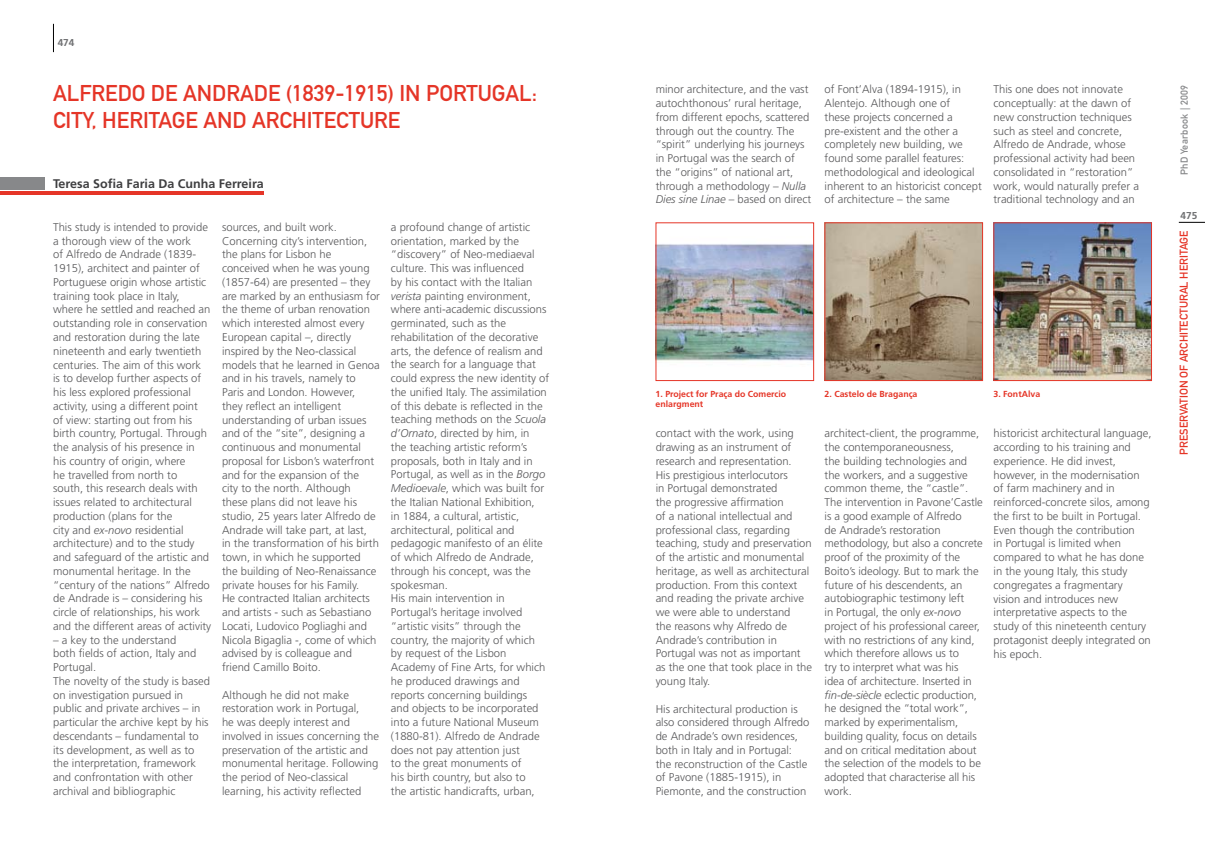
<style>
.page{position:relative;width:1205px;height:851px;background:#fff}
.page>*{position:absolute;margin:0;border:0;box-sizing:border-box;transform-origin:0 0}
.t1{font:22.5px "DIN Mittelschrift Std";color:#e53527}
.t2{font:700 12.5px "Frutiger LT Std";color:#3e3e40}
.t3{font:300 11.25px/13.8px "Frutiger LT Std";color:#58585a}
.t4{font:11.25px "DIN Mittelschrift Std";color:#e53527}
.t5{font:10px "DIN Mittelschrift Std";letter-spacing:.03em;color:#87888a}
.t6{font:700 10px "Frutiger LT Std";color:#707173}
.t7{font:700 8.75px/10.5px "Frutiger LT Std";color:#e53527}
.s1{font-style:italic}
</style>
<div class="page">
<svg style="left:53px;top:24px;width:1px;height:28px"></svg>
<svg style="left:1179px;top:222px;width:26px;height:1px"></svg>
<hr style="left:0;top:191px;width:264px;height:4px;background:#e53527">
<div style="left:0;top:178px;width:44px;height:12px;background:#87888a"></div>
<img style="left:658px;top:244px;width:154px;height:117px">
<div style="left:656px;top:222px;width:158px;height:159px;border:1px solid #e53527"></div>
<img style="left:826px;top:224px;width:155px;height:155px">
<div style="left:824px;top:222px;width:159px;height:159px;border:1px solid #e53527"></div>
<img style="left:995px;top:224px;width:155px;height:155px">
<div style="left:993px;top:222px;width:159px;height:159px;border:1px solid #e53527"></div>
<p class="t6" style="left:58px;top:37px;width:18px">474</p>
<h1 class="t1" style="left:53px;top:80px;width:28px">ALFREDO</h1>
<h1 class="t1" style="left:151px;top:80px;width:61px">DE ANDRADE</h1>
<h1 class="t1" style="left:286px;top:80px;width:168px">(1839-1915) IN PORTUGAL</h1>
<h1 class="t1" style="left:532px;top:80px;width:7px">:</h1>
<h1 class="t1" style="left:53px;top:107px;width:76px">CITY, HERITAGE</h1>
<h1 class="t1" style="left:203px;top:107px;width:16px">AND</h1>
<h1 class="t1" style="left:252px;top:107px;width:27px">ARCHITECTURE</h1>
<p class="t2" style="left:53px;top:176px;width:212px">Teresa Sofia Faria Da Cunha Ferreira</p>
<p class="t3" style="left:53px;top:220px;width:160px">This study is intended to provide a thorough view of the work<br>of Alfredo de Andrade (1839-<br>1915), architect and painter of<br>Portuguese origin whose artistic training took place in Italy, where he settled and reached an outstanding role in conservation and restoration during the late nineteenth and early twentieth centuries. The aim of this work<br>is to develop further aspects of his less explored professional activity, using a different point<br>of view: starting out from his birth country, Portugal. Through the analysis of his presence in<br>his country of origin, where<br>he travelled from north to<br>south, this research deals with issues related to architectural production (plans for the<br>city and <span class="s1">ex-novo</span> residential architecture) and to the study and safeguard of the artistic and monumental heritage. In the “century of the nations” Alfredo de Andrade is – considering his circle of relationships, his work and the different areas of activity</p>
<p class="t3" style="left:53px;top:633px;width:158px">– a key to the understand<br>both fields of action, Italy and<br>Portugal.<br>The novelty of the study is based on investigation pursued in public and private archives – in particular the archive kept by his descendants – fundamental to its development, as well as to the interpretation, framework and confrontation with other archival and bibliographic</p>
<p class="t3" style="left:222px;top:220px;width:159px">sources, and built work.<br>Concerning city’s intervention, the plans for Lisbon he conceived when he was young (1857-64) are presented – they are marked by an enthusiasm for the theme of urban renovation which interested almost every<br>European capital –, directly inspired by the Neo-classical models that he learned in Genoa and in his travels, namely to<br>Paris and London. However,<br>they reflect an intelligent understanding of urban issues and of the “site”, designing a continuous and monumental proposal for Lisbon’s waterfront and for the expansion of the<br>city to the north. Although<br>these plans did not leave his studio, 25 years later Alfredo de<br>Andrade will take part, at last,<br>in the transformation of his birth town, in which he supported<br>the building of Neo-Renaissance private houses for his Family.<br>He contracted Italian architects and artists - such as Sebastiano<br>Locati, Ludovico Pogliaghi and<br>Nicola Bigaglia -, come of which advised by is colleague and friend Camillo Boito.</p>
<p class="t3" style="left:222px;top:688px;width:159px">Although he did not make restoration work in Portugal,<br>he was deeply interest and involved in issues concerning the preservation of the artistic and monumental heritage. Following the period of Neo-classical learning, his activity reflected</p>
<p class="t3" style="left:391px;top:220px;width:160px">a profound change of artistic orientation, marked by the “discovery” of Neo-mediaeval culture. This was influenced<br>by his contact with the Italian <span class="s1">verista</span> painting environment, where anti-academic discussions germinated, such as the rehabilitation of the decorative arts, the defence of realism and the search for a language that could express the new identity of the unified Italy. The assimilation of this debate is reflected in the teaching methods on the <span class="s1">Scuola d’Ornato</span>, directed by him, in<br>the teaching artistic reform’s proposals, both in Italy and in<br>Portugal, as well as in the <span class="s1">Borgo<br>Medioevale</span>, which was built for the Italian National Exhibition,<br>in 1884, a cultural, artistic, architectural, political and pedagogic manifesto of an élite of which Alfredo de Andrade, through his concept, was the spokesman.<br>His main intervention in<br>Portugal’s heritage involved “artistic visits” through the country, the majority of which<br>by request of the Lisbon<br>Academy of Fine Arts, for which he produced drawings and reports concerning buildings<br>and objects to be incorporated into a future National Museum (1880-81). Alfredo de Andrade does not pay attention just<br>to the great monuments of<br>his birth country, but also to<br>the artistic handicrafts, urban,</p>
<p class="t3" style="left:656px;top:83px;width:157px">minor architecture, and the vast autochthonous’ rural heritage, from different epochs, scattered through out the country. The “spirit” underlying his journeys in Portugal was the search of the “origins” of national art, through a methodology – <span class="s1">Nulla<br>Dies sine Linae</span> – based on direct</p>
<p class="t3" style="left:824px;top:83px;width:159px">of Font’Alva (1894-1915), in<br>Alentejo. Although one of<br>these projects concerned a pre-existent and the other a completely new building, we found some parallel features: methodological and ideological inherent to an historicist concept of architecture – the same</p>
<p class="t3" style="left:993px;top:83px;width:147px">This one does not innovate conceptually: at the dawn of new construction techniques such as steel and concrete,<br>Alfredo de Andrade, whose professional activity had been consolidated in “restoration” work, would naturally prefer a traditional technology and an</p>
<p class="t7" style="left:656px;top:388px;width:132px">1. Project for Praça do Comercio enlargment</p>
<p class="t7" style="left:824px;top:388px;width:94px">2. Castelo de Bragança</p>
<p class="t7" style="left:993px;top:388px;width:48px">3. FontAlva</p>
<p class="t3" style="left:656px;top:426px;width:158px">contact with the work, using drawing as an instrument of research and representation.<br>His prestigious interlocutors<br>in Portugal demonstrated<br>the progressive affirmation<br>of a national intellectual and professional class, regarding teaching, study and preservation of the artistic and monumental heritage, as well as architectural production. From this context and reading the private archive we were able to understand<br>the reasons why Alfredo de<br>Andrade’s contribution in<br>Portugal was not as important as the one that took place in the young Italy.</p>
<p class="t3" style="left:656px;top:701px;width:155px">His architectural production is also considered through Alfredo de Andrade’s own residences, both in Italy and in Portugal: the reconstruction of the Castle of Pavone (1885-1915), in<br>Piemonte, and the construction</p>
<p class="t3" style="left:824px;top:426px;width:160px">architect-client, the programme, the contemporaneousness,<br>the building technologies and the workers, and a suggestive common theme, the “castle”.<br>The intervention in Pavone’Castle is a good example of Alfredo<br>de Andrade’s restoration methodology, but also a concrete proof of the proximity of the<br>Boito’s ideology. But to mark the future of his descendents, an autobiographic testimony left<br>in Portugal, the only <span class="s1">ex-novo </span>project of his professional career, with no restrictions of any kind, which therefore allows us to<br>try to interpret what was his<br>idea of architecture. Inserted in <span class="s1">fin-de-siècle</span> eclectic production, he designed the “total work”, marked by experimentalism, building quality, focus on details and on critical meditation about the selection of the models to be adopted that characterise all his work.</p>
<p class="t3" style="left:993px;top:427px;width:159px">historicist architectural language, according to his training and experience. He did invest, however, in the modernisation of farm machinery and in reinforced-concrete silos, among the first to be built in Portugal.<br>Even though the contribution<br>in Portugal is limited when compared to what he has done in the young Italy, this study congregates a fragmentary vision and introduces new interpretative aspects to the study of this nineteenth century protagonist deeply integrated on his epoch.</p>
<p class="t5" style="left:1178px;top:175px;width:92px;rotate:-90deg">PHD YEARBOOK | 2009</p>
<p class="t6" style="left:1180px;top:210px;width:18px">475</p>
<p class="t4" style="left:1177px;top:454px;width:225px;rotate:-90deg">PRESERVATION OF ARCHITECTURAL HERITAGE</p>
</div>
